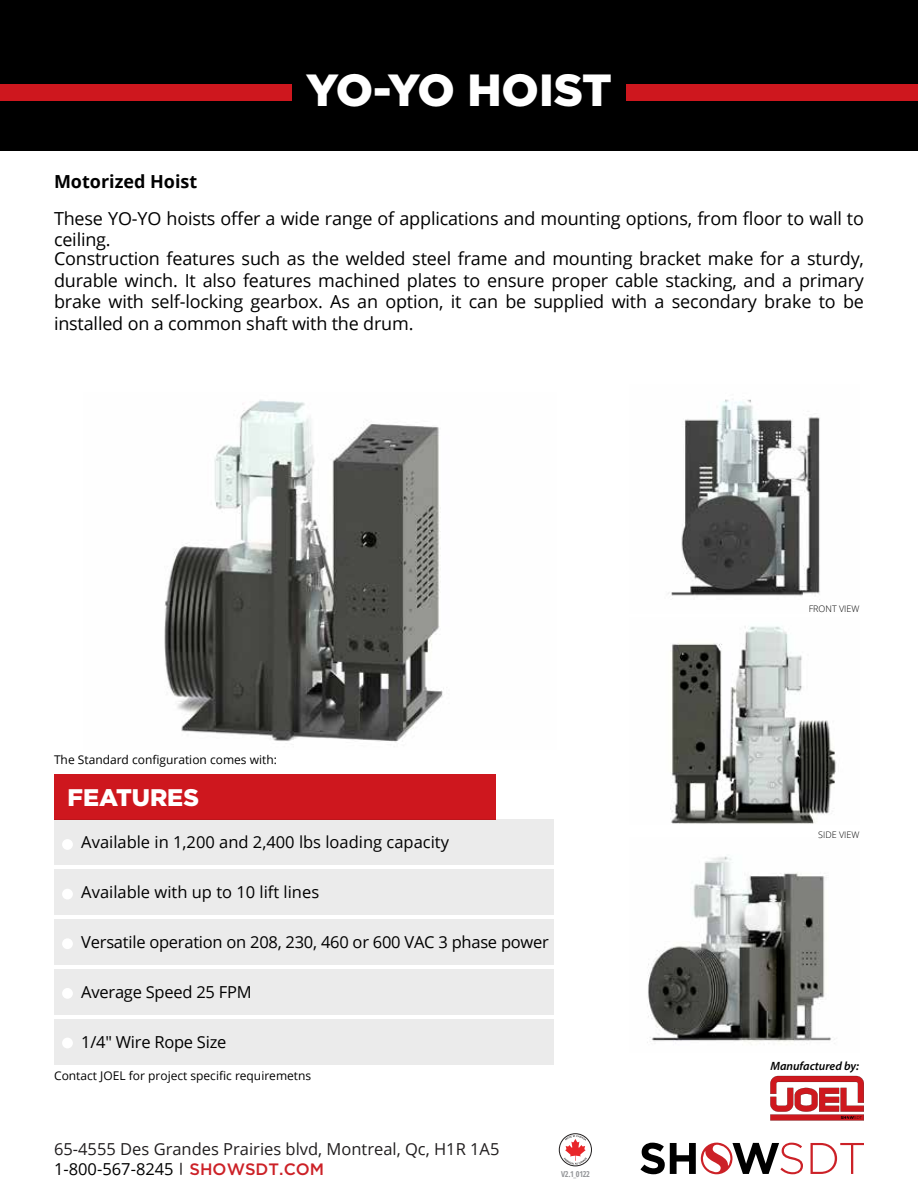
<style>
.page{position:relative;width:918px;height:1188px;background:#fff}
.page>*{position:absolute;margin:0;border:0;box-sizing:border-box;transform-origin:0 0}
.t1{font:900 45px "Gotham";letter-spacing:-.01em;color:#fff}
.t2{font:900 24px "Gotham";color:#fff}
.t3{font:18px/21.6px "Open Sans";letter-spacing:-.01em;color:#000}
.t4{font:700 18px "Open Sans";color:#000}
.t5{font:16.5px "Open Sans";letter-spacing:-.015em;color:#000}
.t6{font:16.5px/19.8px "Open Sans";color:#211e1f}
.t7{font:12px "Open Sans";color:#000}
.t8{font:italic 600 12px "Myriad Pro";color:#000}
.t9{font:300 9px "Open Sans";color:#000}
.t10{font:700 condensed 8.1px "Open Sans";letter-spacing:-.045em;color:#939598}
.s1{color:#000}
.s2{font-family:"Gotham";font-weight:500;color:#cc2127}
</style>
<div class="page">
<svg style="left:559px;top:1133px;width:33px;height:33px"></svg>
<svg style="left:811px;top:1143px;width:53px;height:31px"></svg>
<svg style="left:640px;top:1142px;width:163px;height:32px"></svg>
<svg style="left:770px;top:1076px;width:94px;height:45px"></svg>
<img style="left:668px;top:399px;width:152px;height:197px">
<img style="left:647px;top:856px;width:188px;height:189px">
<img style="left:670px;top:626px;width:167px;height:198px">
<div style="left:54px;top:774px;width:441px;height:46px;background:#ce171e"></div>
<div style="left:54px;top:820px;width:500px;height:45px;background:#ebebeb"></div>
<div style="left:54px;top:870px;width:500px;height:45px;background:#ebebeb"></div>
<div style="left:54px;top:919px;width:500px;height:46px;background:#ebebeb"></div>
<div style="left:54px;top:969px;width:500px;height:46px;background:#ebebeb"></div>
<div style="left:54px;top:1019px;width:500px;height:46px;background:#ebebeb"></div>
<div style="left:62px;top:889px;width:11px;height:11px;background:#fff;border-radius:50%"></div>
<div style="left:62px;top:938px;width:11px;height:11px;background:#fff;border-radius:50%"></div>
<div style="left:62px;top:839px;width:11px;height:11px;background:#fff;border-radius:50%"></div>
<div style="left:62px;top:988px;width:11px;height:11px;background:#fff;border-radius:50%"></div>
<div style="left:62px;top:1038px;width:11px;height:10px;background:#fff;border-radius:50%"></div>
<div style="left:0;top:0;width:918px;height:151px;background:#000"></div>
<div style="left:0;top:85px;width:918px;height:16px;background:#ce171e"></div>
<div style="left:292px;top:66px;width:334px;height:56px;background:#000"></div>
<img style="left:164px;top:400px;width:280px;height:342px">
<h1 class="t1" style="left:306px;top:59px;width:307px">YO-YO HOIST</h1>
<p class="t4" style="left:54px;top:168px;width:145px">Motorized Hoist</p>
<p class="t3" style="left:54px;top:207px;width:812px">These YO-YO hoists offer a wide range of applications and mounting options, from floor to wall to ceiling.</p>
<p class="t3" style="left:54px;top:247px;width:812px;text-align:justify">Construction features such as the welded steel frame and mounting bracket make for a sturdy, durable winch. It also features machined plates to ensure proper cable stacking, and a primary brake with self-locking gearbox. As an option, it can be supplied with a secondary brake to be installed on a common shaft with the drum.</p>
<p class="t7" style="left:54px;top:751px;width:224px">The Standard configuration comes with:</p>
<h2 class="t2" style="left:68px;top:781px;width:133px">FEATURES</h2>
<p class="t5" style="left:81px;top:831px;width:369px">Available in 1,200 and 2,400 lbs loading capacity</p>
<p class="t5" style="left:81px;top:881px;width:239px">Available with up to 10 lift lines</p>
<p class="t5" style="left:81px;top:931px;width:469px">Versatile operation on 208, 230, 460 or 600 VAC 3 phase power</p>
<p class="t5" style="left:81px;top:980px;width:172px">Average Speed 25 FPM</p>
<p class="t5" style="left:81px;top:1030px;width:147px">1/4" Wire Rope Size</p>
<p class="t7" style="left:54px;top:1067px;width:259px">Contact JOEL for project specific requiremetns</p>
<p class="t6" style="left:54px;top:1139px;width:447px">65-4555 Des Grandes Prairies blvd, Montreal, Qc, H1R 1A5<br><span class="s1">1-800-567-8245</span> <sup>|</sup> <span class="s2">SHOWSDT.COM</span></p>
<p class="t10" style="left:561px;top:1169px;width:30px">V2.1_0122</p>
<p class="t9" style="left:809px;top:602px;width:52px">FRONT VIEW</p>
<p class="t9" style="left:818px;top:829px;width:43px">SIDE VIEW</p>
<p class="t8" style="left:770px;top:1058px;width:90px">Manufactured by:</p>
</div>
